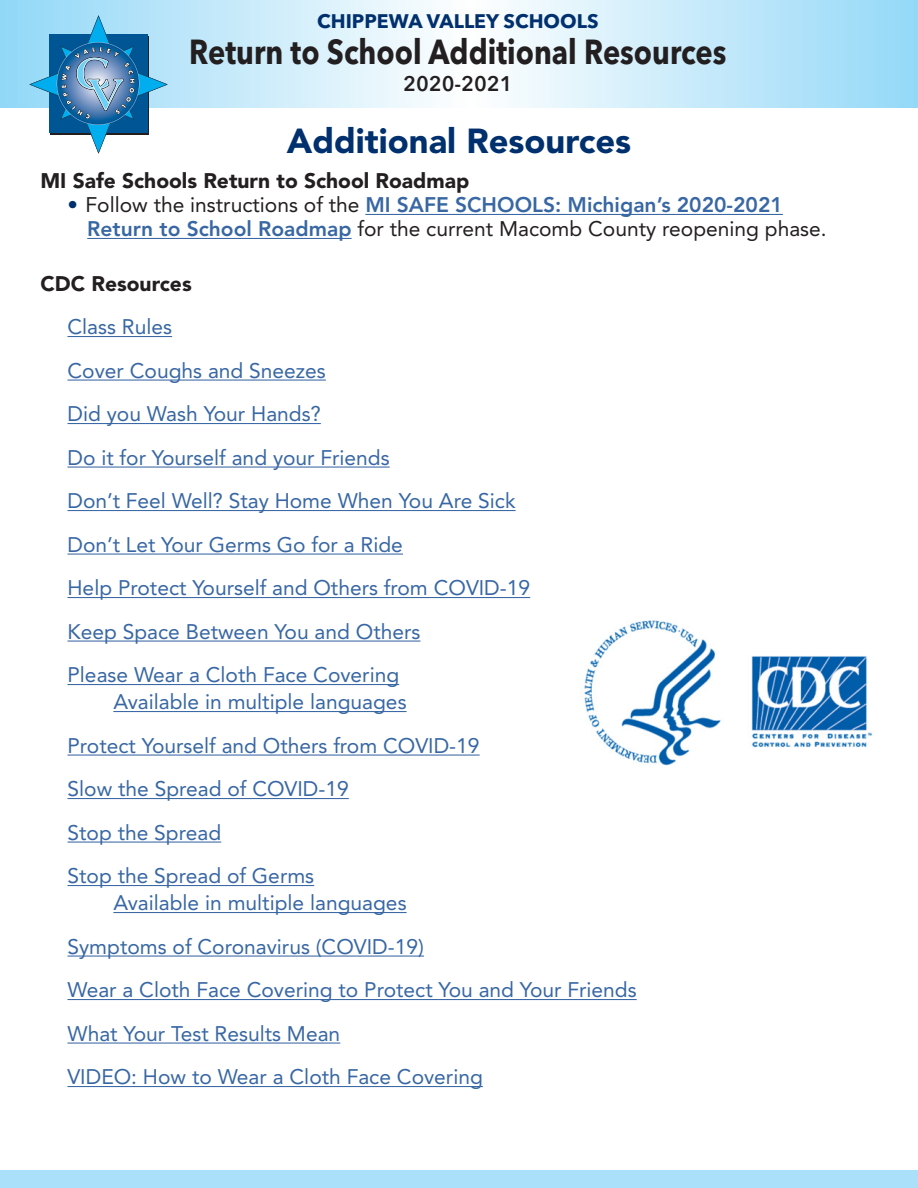
<style>
.page{position:relative;width:918px;height:1188px;background:#fff}
.page>*{position:absolute;margin:0;border:0;box-sizing:border-box;transform-origin:0 0}
.t1{font:700 34.5px "Avenir Next LT Pro";color:#231f20;scale:.84 1}
.t2{font:900 34.5px "Avenir";color:#00306d}
.t3{font:21px "Avenir";color:#3867a4}
.t4{font:21px "Avenir";color:#231f20}
.t5{font:800 21px "Avenir";color:#3867a4}
.t6{font:900 21px "Avenir";color:#231f20}
.t7{font:600 21px "Avenir Next LT Pro";color:#231f20}
.t8{font:700 19.5px "Avenir Next LT Pro";color:#00306d}
.s1{font-weight:400;color:#00306d}
.s2{font-weight:400;color:#231f20}
.s3{font-weight:800;color:#3867a4}
</style>
<div class="page">
<svg style="left:0;top:0;width:918px;height:108px"></svg>
<div style="left:0;top:1171px;width:918px;height:17px;background:#aae0f9"></div>
<svg style="left:29px;top:15px;width:139px;height:139px"></svg>
<hr style="left:365px;top:214px;width:418px;height:1px;background:#3867a4">
<hr style="left:87px;top:238px;width:265px;height:1px;background:#3867a4">
<hr style="left:68px;top:336px;width:104px;height:1px;background:#3867a4">
<hr style="left:68px;top:380px;width:258px;height:1px;background:#3867a4">
<hr style="left:68px;top:423px;width:253px;height:1px;background:#3867a4">
<hr style="left:68px;top:467px;width:322px;height:1px;background:#3867a4">
<hr style="left:68px;top:510px;width:448px;height:1px;background:#3867a4">
<hr style="left:68px;top:554px;width:335px;height:1px;background:#3867a4">
<hr style="left:68px;top:597px;width:462px;height:1px;background:#3867a4">
<hr style="left:68px;top:641px;width:352px;height:1px;background:#3867a4">
<hr style="left:68px;top:684px;width:331px;height:1px;background:#3867a4">
<hr style="left:113px;top:711px;width:294px;height:1px;background:#3867a4">
<hr style="left:68px;top:755px;width:412px;height:1px;background:#3867a4">
<hr style="left:68px;top:798px;width:281px;height:1px;background:#3867a4">
<hr style="left:68px;top:842px;width:153px;height:1px;background:#3867a4">
<hr style="left:68px;top:885px;width:246px;height:1px;background:#3867a4">
<hr style="left:113px;top:912px;width:294px;height:1px;background:#3867a4">
<hr style="left:68px;top:956px;width:356px;height:1px;background:#3867a4">
<hr style="left:68px;top:999px;width:569px;height:1px;background:#3867a4">
<hr style="left:68px;top:1043px;width:272px;height:1px;background:#3867a4">
<hr style="left:68px;top:1086px;width:415px;height:1px;background:#3867a4">
<img style="left:584px;top:620px;width:288px;height:146px">
<p class="t8" style="left:317px;top:9px;width:283px">CHIPPEWA VALLEY SCHOOLS</p>
<p class="t1" style="left:189px;top:31px;width:641px">Return to School Additional Resources</p>
<p class="t7" style="left:403px;top:71px;width:111px">2020-2021</p>
<p class="t2" style="left:287px;top:120px;width:346px">Additional Resources</p>
<p class="t6" style="left:40px;top:168px;width:430px">MI Safe Schools Return to School Roadmap</p>
<p class="t5" style="left:68px;top:193px;width:717px"><span class="s1">•</span> <span class="s2">Follow the instructions of the</span> MI SAFE SCHOOLS: Michigan’s 2020-2021</p>
<p class="t4" style="left:87px;top:217px;width:741px"><span class="s3">Return to School Roadmap</span> for the current Macomb County reopening phase.</p>
<p class="t6" style="left:40px;top:271px;width:153px">CDC Resources</p>
<p class="t3" style="left:68px;top:315px;width:106px">Class Rules</p>
<p class="t3" style="left:68px;top:358px;width:260px">Cover Coughs and Sneezes</p>
<p class="t3" style="left:68px;top:402px;width:255px">Did you Wash Your Hands?</p>
<p class="t3" style="left:68px;top:445px;width:324px">Do it for Yourself and your Friends</p>
<p class="t3" style="left:68px;top:489px;width:450px">Don’t Feel Well? Stay Home When You Are Sick</p>
<p class="t3" style="left:68px;top:532px;width:337px">Don’t Let Your Germs Go for a Ride</p>
<p class="t3" style="left:68px;top:576px;width:464px">Help Protect Yourself and Others from COVID-19</p>
<p class="t3" style="left:68px;top:619px;width:354px">Keep Space Between You and Others</p>
<p class="t3" style="left:68px;top:663px;width:333px">Please Wear a Cloth Face Covering</p>
<p class="t3" style="left:113px;top:690px;width:295px">Available in multiple languages</p>
<p class="t3" style="left:68px;top:733px;width:414px">Protect Yourself and Others from COVID-19</p>
<p class="t3" style="left:68px;top:777px;width:283px">Slow the Spread of COVID-19</p>
<p class="t3" style="left:68px;top:820px;width:155px">Stop the Spread</p>
<p class="t3" style="left:68px;top:864px;width:248px">Stop the Spread of Germs</p>
<p class="t3" style="left:113px;top:891px;width:295px">Available in multiple languages</p>
<p class="t3" style="left:68px;top:934px;width:358px">Symptoms of Coronavirus (COVID-19)</p>
<p class="t3" style="left:68px;top:978px;width:571px">Wear a Cloth Face Covering to Protect You and Your Friends</p>
<p class="t3" style="left:68px;top:1021px;width:274px">What Your Test Results Mean</p>
<p class="t3" style="left:68px;top:1065px;width:417px">VIDEO: How to Wear a Cloth Face Covering</p>
</div>
